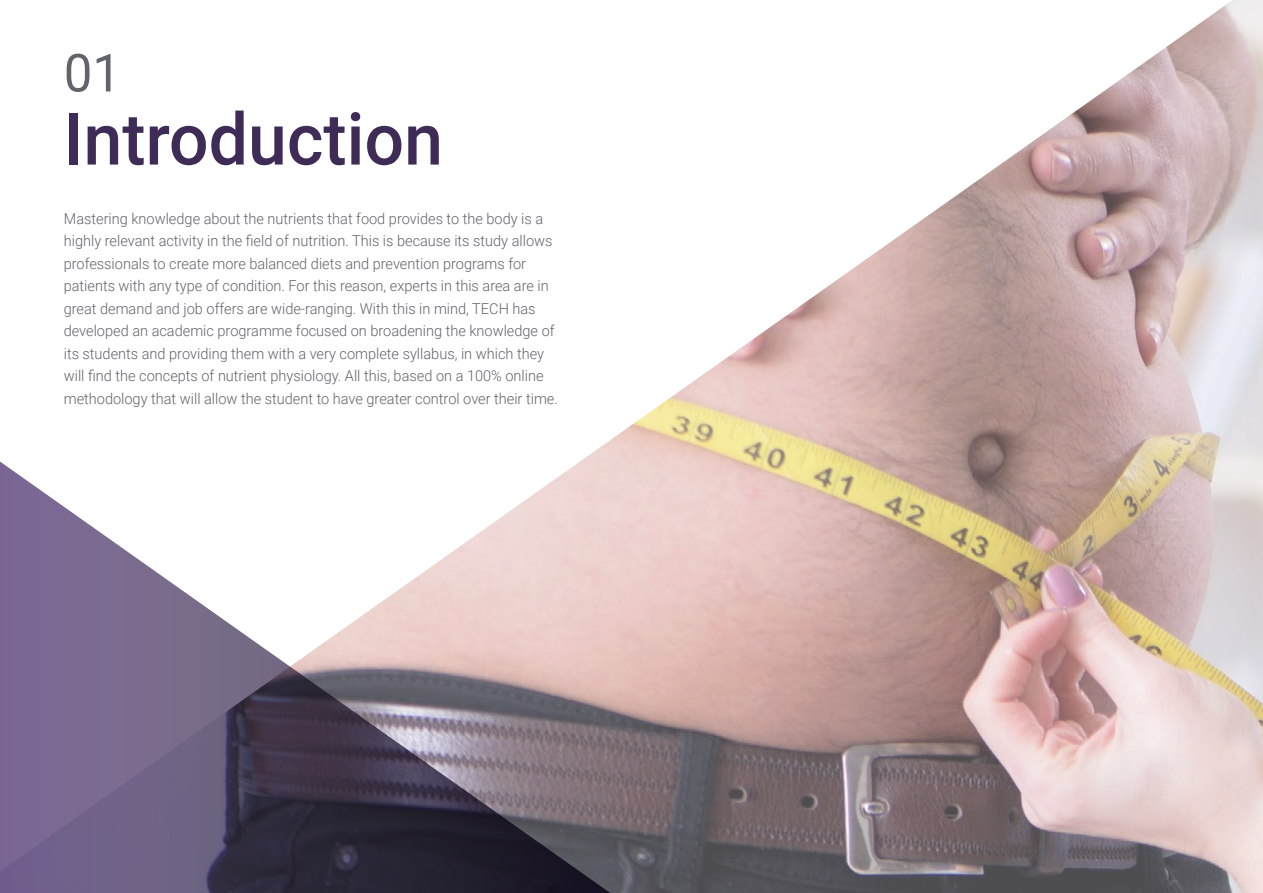
<style>
.page{position:relative;width:1263px;height:893px;background:#fff}
.page>*{position:absolute;margin:0;border:0;box-sizing:border-box;transform-origin:0 0}
.t1{font:500 72px "Roboto";color:#3e2b56}
.t2{font:52.5px "Roboto";color:#61646a}
.t3{font:300 15px/22.5px "Roboto";color:#61646a}
</style>
<div class="page">
<img style="left:602px;top:0;width:661px;height:893px">
<svg style="left:0;top:446px;width:640px;height:447px"></svg>
<h2 class="t2" style="left:64px;top:36px;width:59px">01</h2>
<h1 class="t1" style="left:64px;top:89px;width:381px">Introduction</h1>
<p class="t3" style="left:64px;top:207px;width:496px">Mastering knowledge about the nutrients that food provides to the body is a highly relevant activity in the field of nutrition. This is because its study allows professionals to create more balanced diets and prevention programs for patients with any type of condition. For this reason, experts in this area are in great demand and job offers are wide-ranging. With this in mind, TECH has developed an academic programme focused on broadening the knowledge of its students and providing them with a very complete syllabus, in which they will find the concepts of nutrient physiology. All this, based on a 100% online methodology that will allow the student to have greater control over their time.</p>
</div>
